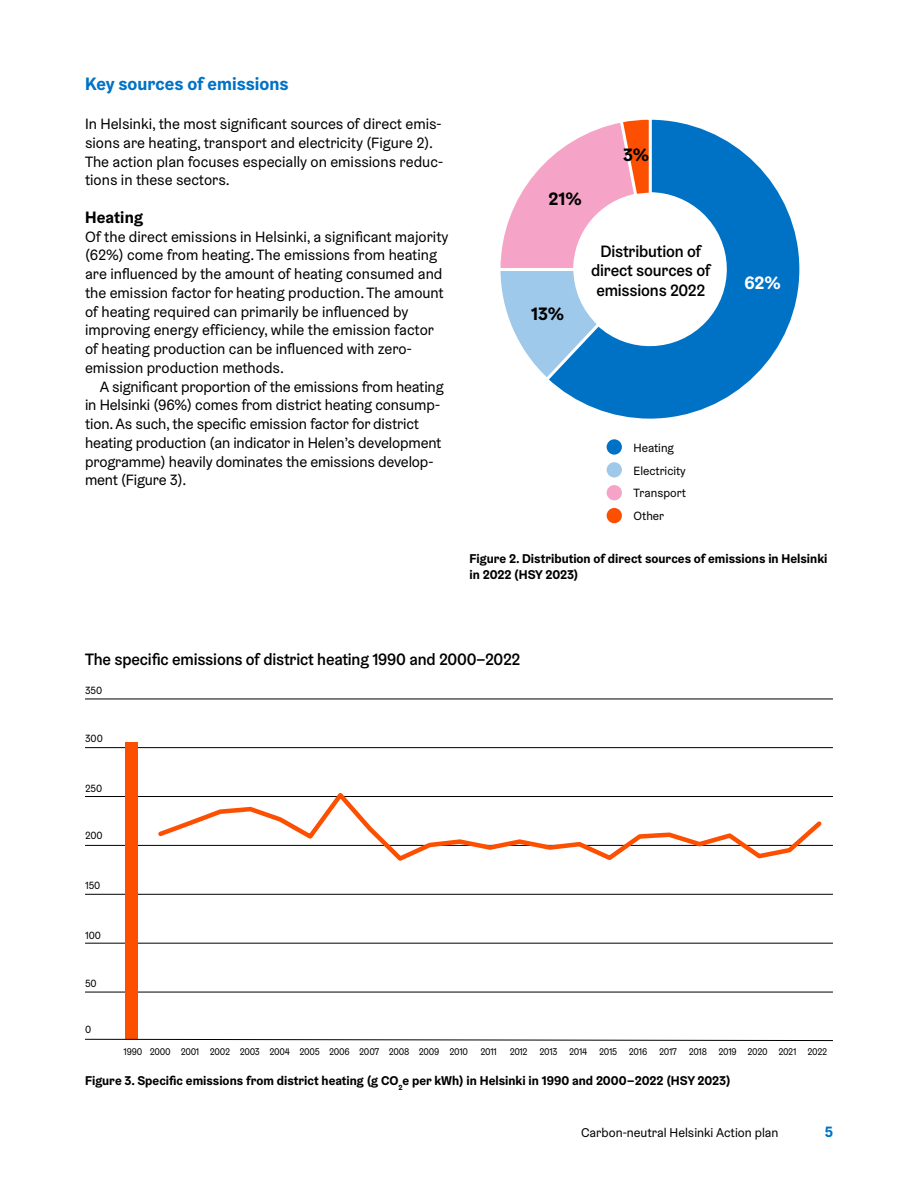
<style>
.page{position:relative;width:918px;height:1188px;background:#fff}
.page>*{position:absolute;margin:0;border:0;box-sizing:border-box;transform-origin:0 0}
.otsikko_2{font:700 18px "Helsinki Grotesk";color:#0072c6}
.t1{font:700 18px "Helsinki Grotesk";color:#000}
.t2{font:700 18px "Helsinki Grotesk";color:#fff}
.t3{font:500 16.5px/19.5px "Helsinki Grotesk";letter-spacing:-.01em;color:#000;text-align:center}
.otsikko_3{font:700 16.5px "Helsinki Grotesk";letter-spacing:.01em;color:#000}
.Leipateksti__Mammy{font:15px/18.8px "Helsinki Grotesk";color:#000}
.leipis_sis{font:15px/18.8px "Helsinki Grotesk";letter-spacing:-.01em;color:#000}
.t4{font:700 15px "Helsinki Grotesk";color:#0072c6}
.t5{font:700 12.75px/15.8px "Helsinki Grotesk";color:#000}
.t6{font:12.75px "Helsinki Grotesk";color:#000}
.t7{font:12px/22.8px "Helsinki Grotesk";color:#000}
.t8{font:10.5px "Helsinki Grotesk";color:#000}
.t9{font:9.75px "Helsinki Grotesk";letter-spacing:-.03em;color:#000;scale:.95 1}
</style>
<div class="page">
<hr style="left:85px;top:699px;width:748px;height:1px;background:#000">
<hr style="left:85px;top:747px;width:748px;height:1px;background:#000">
<hr style="left:85px;top:796px;width:748px;height:1px;background:#000">
<hr style="left:85px;top:845px;width:748px;height:1px;background:#000">
<hr style="left:85px;top:894px;width:748px;height:1px;background:#000">
<hr style="left:85px;top:943px;width:748px;height:1px;background:#000">
<hr style="left:85px;top:992px;width:748px;height:1px;background:#000">
<div style="left:126px;top:742px;width:12px;height:297px;background:#fd4f00"></div>
<svg style="left:85px;top:1039px;width:748px;height:2px"></svg>
<svg style="left:155px;top:793px;width:671px;height:68px"></svg>
<svg style="left:554px;top:119px;width:246px;height:300px"></svg>
<svg style="left:500px;top:119px;width:153px;height:265px"></svg>
<div style="left:607px;top:439px;width:15px;height:16px;background:#0072c6;border-radius:50%"></div>
<div style="left:607px;top:462px;width:15px;height:16px;background:#9fc9eb;border-radius:50%"></div>
<div style="left:607px;top:485px;width:15px;height:15px;background:#f5a4c7;border-radius:50%"></div>
<div style="left:607px;top:508px;width:15px;height:15px;background:#fd4f00;border-radius:50%"></div>
<p class="otsikko_2" style="left:85px;top:72px;width:205px">Key sources of emissions</p>
<p class="Leipateksti__Mammy" style="left:85px;top:114px;width:360px">In Helsinki, the most significant sources of direct emis&shy;sions are heating, transport and electricity (Figure 2).<br>The action plan focuses especially on emissions reduc&shy;tions in these sectors.</p>
<p class="otsikko_3" style="left:85px;top:207px;width:59px">Heating</p>
<p class="Leipateksti__Mammy" style="left:85px;top:227px;width:365px">Of the direct emissions in Helsinki, a significant majority (62%) come from heating. The emissions from heating are influenced by the amount of heating consumed and the emission factor for heating production. The amount of heating required can primarily be influenced by improving energy efficiency, while the emission factor of heating production can be influenced with zero&shy;emission production methods.</p>
<p class="leipis_sis" style="left:85px;top:377px;width:360px;text-indent:15px">A significant proportion of the emissions from heating in Helsinki (96%) comes from district heating consump&shy;tion. As such, the specific emission factor for district heating production (an indicator in Helen’s development programme) heavily dominates the emissions develop&shy;ment (Figure 3).</p>
<p class="t1" style="left:549px;top:187px;width:35px">21%</p>
<p class="t1" style="left:623px;top:143px;width:28px">3%</p>
<p class="t1" style="left:531px;top:302px;width:35px">13%</p>
<p class="t3" style="left:591px;top:241px;width:121px">Distribution of direct sources of emissions 2022</p>
<p class="t2" style="left:745px;top:271px;width:38px">62%</p>
<p class="t7" style="left:634px;top:436px;width:54px">Heating<br>Electricity<br>Transport<br>Other</p>
<p class="t5" style="left:470px;top:550px;width:359px">Figure 2. Distribution of direct sources of emissions in Helsinki in 2022 (HSY 2023)</p>
<p class="t3" style="left:85px;top:649px;width:437px">The specific emissions of district heating 1990 and 2000–2022</p>
<p class="t8" style="left:85px;top:684px;width:19px">350</p>
<p class="t8" style="left:85px;top:732px;width:19px">300</p>
<p class="t8" style="left:85px;top:781px;width:19px">250</p>
<p class="t8" style="left:85px;top:829px;width:19px">200</p>
<p class="t8" style="left:85px;top:878px;width:17px">150</p>
<p class="t8" style="left:85px;top:929px;width:18px">100</p>
<p class="t8" style="left:85px;top:976px;width:13px">50</p>
<p class="t8" style="left:85px;top:1023px;width:8px">0</p>
<p class="t9" style="left:124px;top:1046px;width:364px">1990 2000 2001 2002 2003 2004 2005 2006 2007 2008 2009 2010</p>
<p class="t9" style="left:481px;top:1046px;width:19px">2011</p>
<p class="t9" style="left:510px;top:1046px;width:336px">2012 2013 2014 2015 2016 2017 2018 2019 2020 2021 2022</p>
<p class="t5" style="left:85px;top:1073px;width:647px">Figure 3. Specific emissions from district heating (g CO<sub>2</sub>e per kWh) in Helsinki in 1990 and 2000–2022 (HSY 2023)</p>
<p class="t6" style="left:581px;top:1125px;width:199px">Carbon-neutral Helsinki Action plan</p>
<p class="t4" style="left:825px;top:1123px;width:10px">5</p>
</div>
